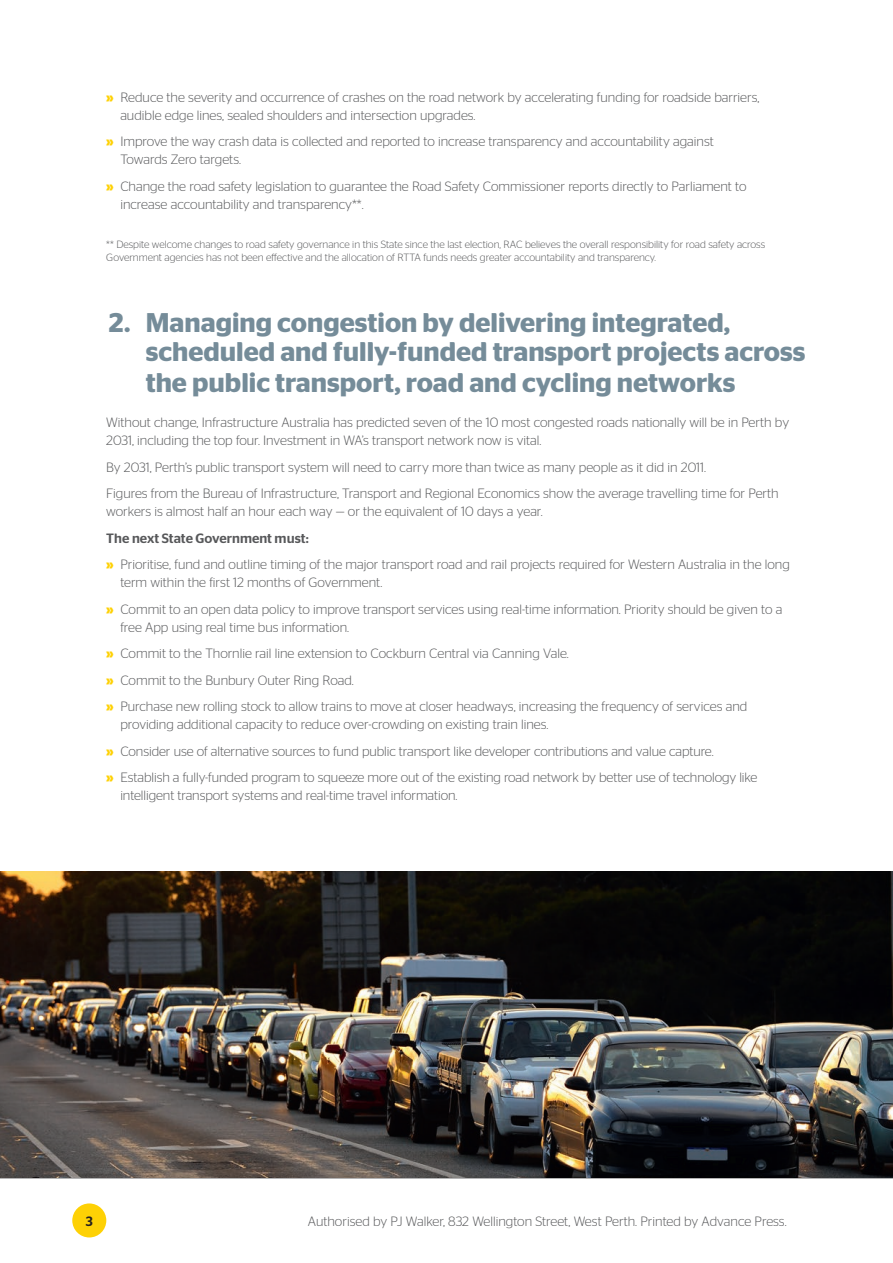
<style>
.page{position:relative;width:893px;height:1263px;background:#fff}
.page>*{position:absolute;margin:0;border:0;box-sizing:border-box;transform-origin:0 0}
.t1{font:600 27px/28.5px "Stag Sans";color:#758c99}
.t2{font:300 13.5px/26.5px "Stag Sans";color:#57585a}
.t3{font:500 13.5px "Stag Sans";color:#231f20}
.t4{font:300 10.5px/13.5px "Stag Sans";color:#57585a}
.s1{font-weight:700;color:#fed105}
.s2{font-weight:500}
</style>
<div class="page">
<div style="left:72px;top:1203px;width:34px;height:34px;background:#fed105;border-radius:50%"></div>
<img style="left:0;top:872px;width:893px;height:306px">
<p class="t2" style="left:120px;top:88px;width:641px;line-height:18px;text-indent:-14px"><span class="s1">»</span> Reduce the severity and occurrence of crashes on the road network by accelerating funding for roadside barriers, audible edge lines, sealed shoulders and intersection upgrades.</p>
<p class="t2" style="left:120px;top:132px;width:595px;line-height:18px;text-indent:-14px"><span class="s1">»</span> Improve the way crash data is collected and reported to increase transparency and accountability against<br>Towards Zero targets.</p>
<p class="t2" style="left:120px;top:177px;width:628px;line-height:18px;text-indent:-14px"><span class="s1">»</span> Change the road safety legislation to guarantee the Road Safety Commissioner reports directly to Parliament to increase accountability and transparency**.</p>
<p class="t4" style="left:106px;top:237px;width:660px">** Despite welcome changes to road safety governance in this State since the last election, RAC believes the overall responsibility for road safety across<br>Government agencies has not been effective and the allocation of RTTA funds needs greater accountability and transparency.</p>
<h1 class="t1" style="left:146px;top:309px;width:661px;text-indent:-37px">2. Managing congestion by delivering integrated, scheduled and fully-funded transport projects across</h1>
<h1 class="t1" style="left:146px;top:369px;width:591px">the public transport, road and cycling networks</h1>
<p class="t2" style="left:106px;top:413px;width:684px;line-height:18px">Without change, Infrastructure Australia has predicted seven of the 10 most congested roads nationally will be in Perth by<br>2031, including the top four. Investment in WA’s transport network now is vital.</p>
<p class="t2" style="left:106px;top:454px;width:674px">By 2031, Perth’s public transport system will need to carry more than twice as many people as it did in 2011.<br>Figures from the Bureau of Infrastructure, Transport and Regional Economics show the average travelling time for Perth</p>
<p class="t2" style="left:106px;top:498px;width:438px">workers is almost half an hour each way — or the equivalent of 10 days a year.</p>
<p class="t2" style="left:106px;top:525px;width:685px"><span class="s2">The next State Government must:<br></span><span class="s1">»</span> Prioritise, fund and outline timing of the major transport road and rail projects required for Western Australia in the long</p>
<p class="t2" style="left:106px;top:569px;width:677px;text-indent:14px">term within the first 12 months of Government.<br><span class="s1">»</span> Commit to an open data policy to improve transport services using real-time information. Priority should be given to a</p>
<p class="t2" style="left:106px;top:614px;width:642px;text-indent:14px">free App using real time bus information.<br><span class="s1">»</span> Commit to the Thornlie rail line extension to Cockburn Central via Canning Vale.<br><span class="s1">»</span> Commit to the Bunbury Outer Ring Road.<br><span class="s1">»</span> Purchase new rolling stock to allow trains to move at closer headways, increasing the frequency of services and</p>
<p class="t2" style="left:106px;top:711px;width:653px;text-indent:14px">providing additional capacity to reduce over-crowding on existing train lines.<br><span class="s1">»</span> Consider use of alternative sources to fund public transport like developer contributions and value capture.<br><span class="s1">»</span> Establish a fully-funded program to squeeze more out of the existing road network by better use of technology like</p>
<p class="t2" style="left:120px;top:782px;width:339px">intelligent transport systems and real-time travel information.</p>
<p class="t3" style="left:86px;top:1213px;width:9px">3</p>
<p class="t2" style="left:308px;top:1208px;width:480px">Authorised by PJ Walker, 832 Wellington Street, West Perth. Printed by Advance Press.</p>
</div>
